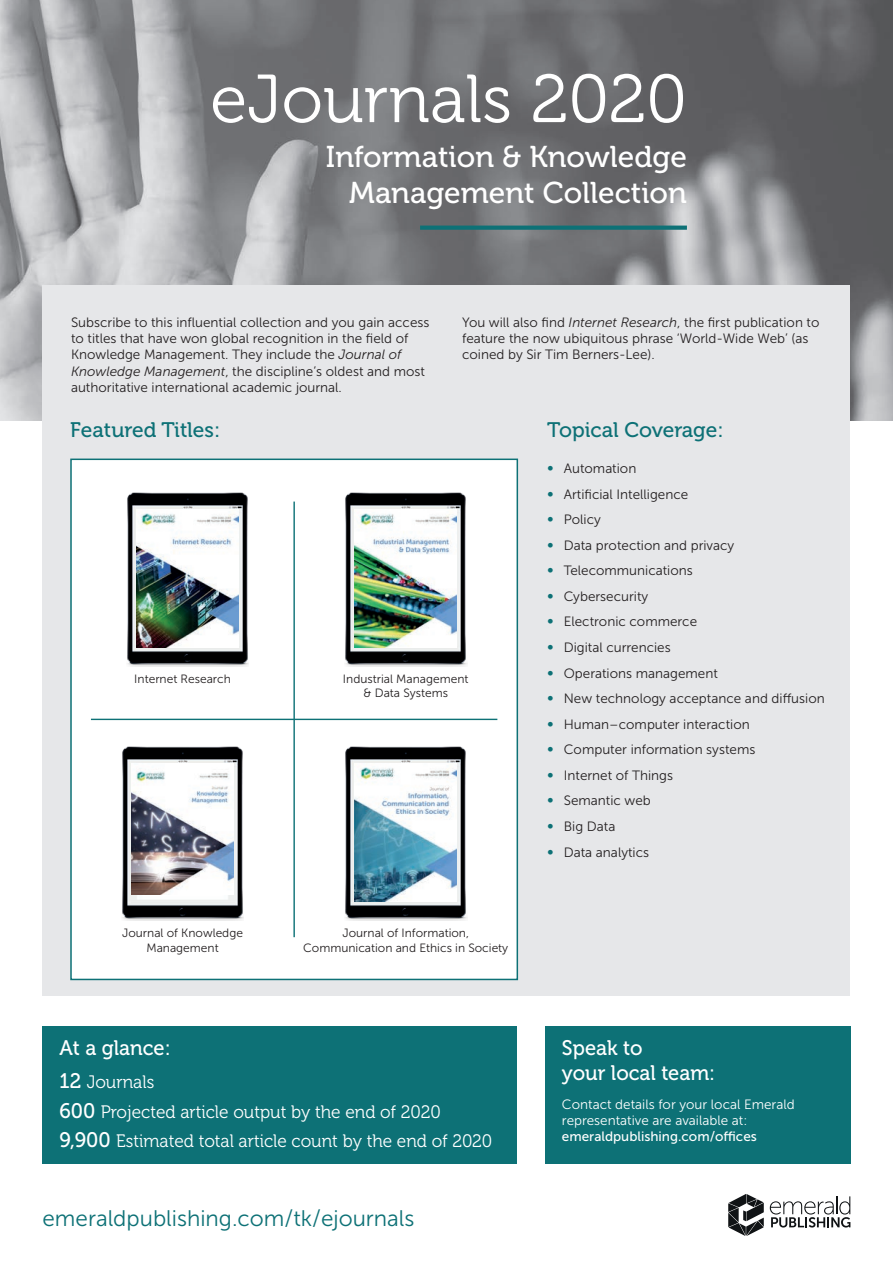
<style>
.page{position:relative;width:893px;height:1263px;background:#fff}
.page>*{position:absolute;margin:0;border:0;box-sizing:border-box;transform-origin:0 0}
.t1{font:67.65px "Museo 300";color:#fff}
.t2{font:30px/36px "Museo 500";color:#fff;text-align:right}
.t3{font:22.5px "Museo Sans 300";color:#0d7176}
.t4{font:21px/25.2px "Museo 500";color:#fff;scale:.96 1}
.t5{font:21px "Museo 500";color:#0d7176}
.t6{font:18px/29.4px "Museo 300";color:#fff;scale:.96 1}
.t7{font:13.5px/16.2px "Museo Sans 300";color:#231f20}
.t8{font:13.5px/16.2px "Museo Sans 300";color:#fff}
.t9{font:13.5px "Museo Sans 500";color:#fff}
.t10{font:12px/14.4px "Museo Sans 300";color:#231f20;text-align:center}
.s1{font-style:italic}
.s2{font-size:16.5px;color:#0d7176}
.s3{font-family:"Museo 500";font-size:21px}
</style>
<div class="page">
<img style="left:0;top:0;width:893px;height:421px">
<div style="left:43px;top:286px;width:807px;height:710px;background:#e6e7e9"></div>
<svg style="left:770px;top:1196px;width:80px;height:31px"></svg>
<svg style="left:728px;top:1194px;width:36px;height:42px"></svg>
<div style="left:545px;top:1026px;width:305px;height:137px;background:#0d7176"></div>
<svg style="left:420px;top:226px;width:267px;height:4px"></svg>
<div style="left:43px;top:1026px;width:474px;height:137px;background:#0d7176"></div>
<div style="left:70px;top:459px;width:448px;height:521px;background:#fff;border:2px solid #0d7176"></div>
<hr style="left:293px;top:502px;width:2px;height:435px;background:#0d7176">
<hr style="left:91px;top:719px;width:406px;height:1px;background:#0d7176">
<img style="left:127px;top:492px;width:122px;height:174px">
<img style="left:137px;top:510px;width:101px;height:138px">
<img style="left:122px;top:746px;width:122px;height:174px">
<img style="left:132px;top:764px;width:101px;height:130px">
<img style="left:345px;top:492px;width:122px;height:174px">
<img style="left:355px;top:510px;width:102px;height:138px">
<img style="left:345px;top:746px;width:122px;height:174px">
<img style="left:355px;top:764px;width:102px;height:138px">
<h1 class="t1" style="left:210px;top:62px;width:478px">eJournals 2020</h1>
<h2 class="t2" style="left:326px;top:139px;width:363px">Information &amp; Knowledge<br>Management Collection</h2>
<p class="t7" style="left:71px;top:314px;width:360px">Subscribe to this influential collection and you gain access to titles that have won global recognition in the field of Knowledge Management. They include the <span class="s1">Journal of Knowledge Management</span>, the discipline’s oldest and most authoritative international academic journal.</p>
<p class="t7" style="left:462px;top:314px;width:359px">You will also find <span class="s1">Internet Research</span>, the first publication to feature the now ubiquitous phrase ‘World-Wide Web’ (as coined by Sir Tim Berners-Lee).</p>
<h3 class="t5" style="left:70px;top:418px;width:151px">Featured Titles:</h3>
<h3 class="t5" style="left:547px;top:418px;width:178px">Topical Coverage:</h3>
<p class="t7" style="left:547px;top:460px;width:91px"><span class="s2">•</span> Automation</p>
<p class="t7" style="left:547px;top:486px;width:142px"><span class="s2">•</span> Artificial Intelligence</p>
<p class="t7" style="left:547px;top:511px;width:55px"><span class="s2">•</span> Policy</p>
<p class="t7" style="left:547px;top:537px;width:189px"><span class="s2">•</span> Data protection and privacy</p>
<p class="t7" style="left:547px;top:563px;width:147px"><span class="s2">•</span> Telecommunications</p>
<p class="t7" style="left:547px;top:588px;width:102px"><span class="s2">•</span> Cybersecurity</p>
<p class="t7" style="left:547px;top:614px;width:151px"><span class="s2">•</span> Electronic commerce</p>
<p class="t7" style="left:547px;top:639px;width:125px"><span class="s2">•</span> Digital currencies</p>
<p class="t7" style="left:547px;top:665px;width:172px"><span class="s2">•</span> Operations management</p>
<p class="t7" style="left:547px;top:690px;width:279px"><span class="s2">•</span> New technology acceptance and diffusion</p>
<p class="t7" style="left:547px;top:716px;width:204px"><span class="s2">•</span> Human–computer interaction</p>
<p class="t7" style="left:547px;top:742px;width:210px"><span class="s2">•</span> Computer information systems</p>
<p class="t7" style="left:547px;top:767px;width:127px"><span class="s2">•</span> Internet of Things</p>
<p class="t7" style="left:547px;top:793px;width:105px"><span class="s2">•</span> Semantic web</p>
<p class="t7" style="left:547px;top:818px;width:70px"><span class="s2">•</span> Big Data</p>
<p class="t7" style="left:547px;top:844px;width:103px"><span class="s2">•</span> Data analytics</p>
<p class="t10" style="left:134px;top:672px;width:98px">Internet Research</p>
<p class="t10" style="left:343px;top:672px;width:127px">Industrial Management &amp; Data Systems</p>
<p class="t10" style="left:122px;top:926px;width:122px">Journal of Knowledge<br>Management</p>
<p class="t10" style="left:303px;top:926px;width:207px">Journal of Information,<br>Communication and Ethics in Society</p>
<h3 class="t4" style="left:60px;top:1035px;width:117px">At a glance:</h3>
<h3 class="t6" style="left:60px;top:1068px;width:452px"><span class="s3">12</span> Journals<br><span class="s3">600</span> Projected article output by the end of 2020<br><span class="s3">9,900</span> Estimated total article count by the end of 2020</h3>
<h3 class="t3" style="left:43px;top:1206px;width:373px">emeraldpublishing.com/tk/ejournals</h3>
<h3 class="t4" style="left:562px;top:1035px;width:161px">Speak to<br>your local team:</h3>
<p class="t8" style="left:562px;top:1096px;width:234px">Contact details for your local Emerald representative are available at:</p>
<p class="t9" style="left:562px;top:1129px;width:196px">emeraldpublishing.com/offices</p>
</div>
